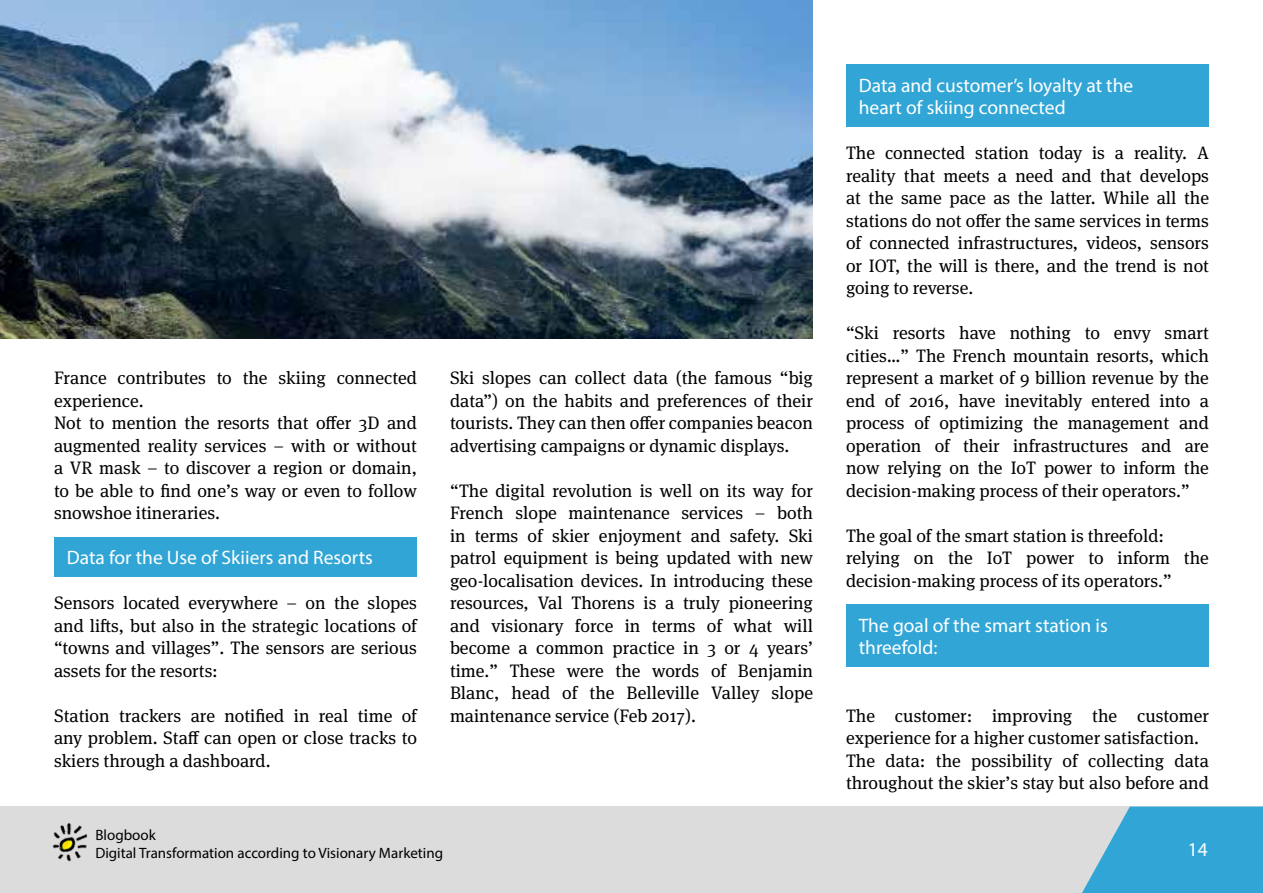
<style>
.page{position:relative;width:1263px;height:893px;background:#fff}
.page>*{position:absolute;margin:0;border:0;box-sizing:border-box;transform-origin:0 0}
.t1{font:19.5px/22.5px "Myriad Pro";color:#fff}
.t2{font:18px/22.5px "Meta Serif Pro";color:#000;text-align:justify}
.t3{font:15px "Myriad Pro";color:#000}
</style>
<div class="page">
<div style="left:0;top:807px;width:1263px;height:86px;background:#dcdcdc"></div>
<svg style="left:1082px;top:807px;width:181px;height:86px;background:#47add6"></svg>
<img style="left:52px;top:823px;width:36px;height:39px">
<div style="left:54px;top:537px;width:363px;height:40px;background:#31a6d6"></div>
<div style="left:846px;top:64px;width:363px;height:63px;background:#31a6d6"></div>
<div style="left:846px;top:604px;width:363px;height:63px;background:#31a6d6"></div>
<img style="left:0;top:0;width:813px;height:338px">
<p class="t2" style="left:54px;top:366px;width:365px;text-align:left">France contributes to the skiing connected experience.<br>Not to mention the resorts that offer 3D and augmented reality services – with or without a VR mask – to discover a region or domain, to be able to find one’s way or even to follow snowshoe itineraries.</p>
<p class="t1" style="left:67px;top:546px;width:308px">Data for the Use of Skiiers and Resorts</p>
<p class="t2" style="left:54px;top:591px;width:364px">Sensors located everywhere – on the slopes and lifts, but also in the strategic locations of “towns and villages”. The sensors are serious assets for the resorts:</p>
<p class="t2" style="left:54px;top:703px;width:364px">Station trackers are notified in real time of any problem. Staff can open or close tracks to skiers through a dashboard.</p>
<p class="t2" style="left:450px;top:366px;width:364px">Ski slopes can collect data (the famous “big data”) on the habits and preferences of their tourists. They can then offer companies beacon advertising campaigns or dynamic displays.</p>
<p class="t2" style="left:450px;top:478px;width:364px">“The digital revolution is well on its way for French slope maintenance services – both in terms of skier enjoyment and safety. Ski patrol equipment is being updated with new geo-localisation devices. In introducing these resources, Val Thorens is a truly pioneering and visionary force in terms of what will become a common practice in 3 or 4 years’ time.” These were the words of Benjamin Blanc, head of the Belleville Valley slope maintenance service (Feb 2017).</p>
<p class="t1" style="left:859px;top:74px;width:276px">Data and customer’s loyalty at the heart of skiing connected</p>
<p class="t2" style="left:846px;top:141px;width:365px">The connected station today is a reality. A reality that meets a need and that develops at the same pace as the latter. While all the stations do not offer the same services in terms of connected infrastructures, videos, sensors or IOT, the will is there, and the trend is not going to reverse.</p>
<p class="t2" style="left:846px;top:321px;width:364px">“Ski resorts have nothing to envy smart cities…” The French mountain resorts, which represent a market of 9 billion revenue by the end of 2016, have inevitably entered into a process of optimizing the management and operation of their infrastructures and are now relying on the IoT power to inform the decision-making process of their operators.”</p>
<p class="t2" style="left:846px;top:523px;width:364px;text-align:left">The goal of the smart station is threefold: relying on the IoT power to inform the decision-making process of its operators.”</p>
<p class="t1" style="left:859px;top:614px;width:251px">The goal of the smart station is threefold:</p>
<p class="t2" style="left:846px;top:703px;width:364px;text-align:left">The customer: improving the customer experience for a higher customer satisfaction.<br>The data: the possibility of collecting data throughout the skier’s stay but also before and</p>
<p class="t3" style="left:95px;top:826px;width:62px">Blogbook</p>
<p class="t3" style="left:95px;top:844px;width:349px">Digital Transformation according to Visionary Marketing</p>
<p class="t1" style="left:1188px;top:837px;width:22px">14</p>
</div>
